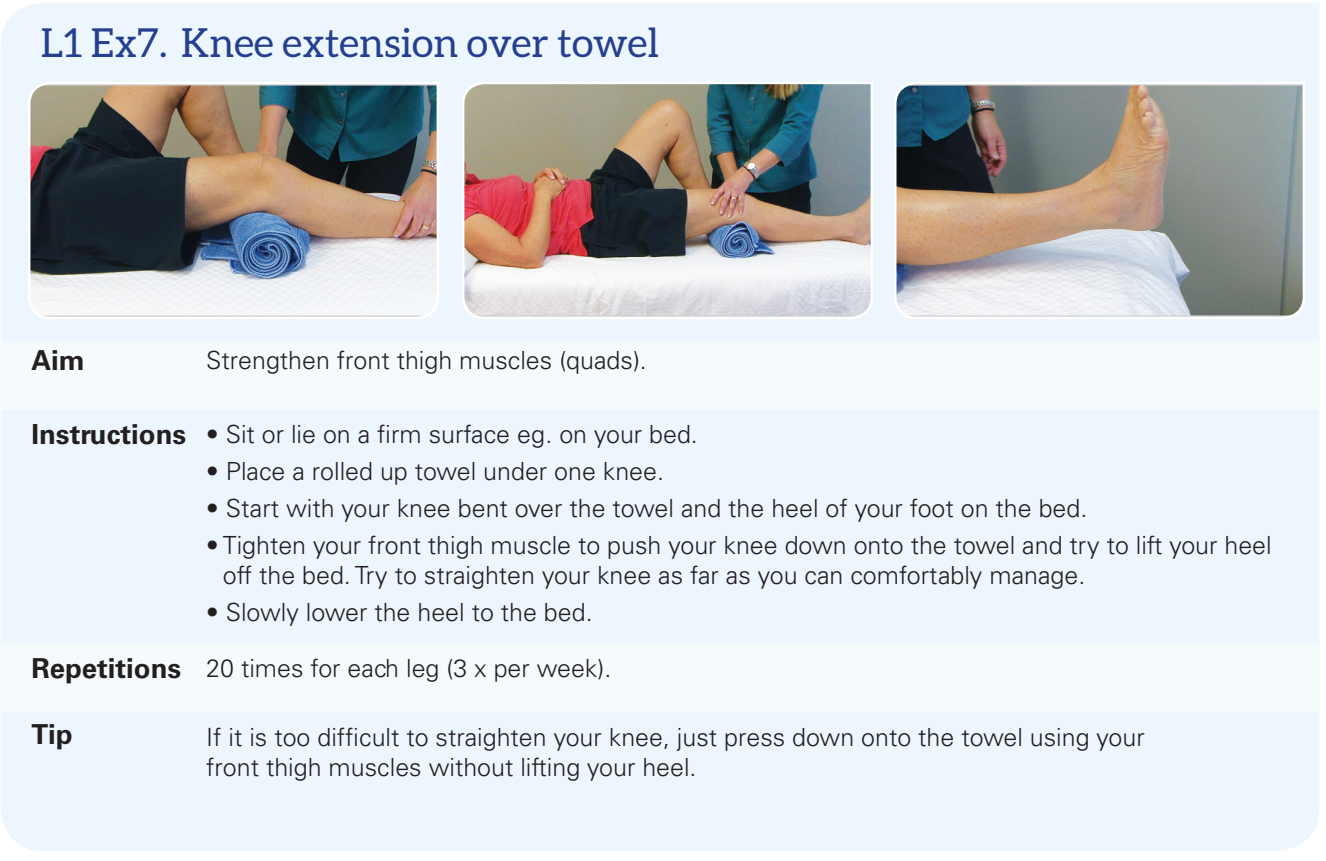
<style>
.page{position:relative;width:1326px;height:861px;background:#fff}
.page>*{position:absolute;margin:0;border:0;box-sizing:border-box;transform-origin:0 0}
.t1{font:40px "Aleo";color:#253f8e}
.t2{font:700 27.5px "Univers";color:#231f20}
.t3{font:300 25px/30px "Univers";color:#231f20}
</style>
<div class="page">
<div style="left:1px;top:3px;width:1318px;height:848px;background:#ecf6fc"></div>
<div style="left:1px;top:342px;width:1318px;height:68px;background:#f5fafd"></div>
<div style="left:1px;top:643px;width:1318px;height:68px;background:#f5fafd"></div>
<img style="left:27px;top:80px;width:413px;height:240px">
<img style="left:460px;top:80px;width:414px;height:240px">
<img style="left:892px;top:80px;width:414px;height:240px">
<h1 class="t1" style="left:41px;top:20px;width:620px">L1 Ex7. Knee extension over towel</h1>
<p class="t2" style="left:31px;top:344px;width:55px">Aim</p>
<p class="t3" style="left:206px;top:345px;width:442px">Strengthen front thigh muscles (quads).</p>
<p class="t2" style="left:31px;top:418px;width:156px">Instructions</p>
<p class="t3" style="left:206px;top:419px;width:493px">• Sit or lie on a firm surface eg. on your bed.</p>
<p class="t3" style="left:206px;top:456px;width:459px">• Place a rolled up towel under one knee.</p>
<p class="t3" style="left:206px;top:493px;width:882px">• Start with your knee bent over the towel and the heel of your foot on the bed.</p>
<p class="t3" style="left:223px;top:530px;width:1050px;text-indent:-16px">• Tighten your front thigh muscle to push your knee down onto the towel and try to lift your heel off the bed. Try to straighten your knee as far as you can comfortably manage.</p>
<p class="t3" style="left:206px;top:597px;width:388px">• Slowly lower the heel to the bed.</p>
<p class="t2" style="left:31px;top:652px;width:151px">Repetitions</p>
<p class="t3" style="left:206px;top:653px;width:406px">20 times for each leg (3 x per week).</p>
<p class="t2" style="left:31px;top:718px;width:43px">Tip</p>
<p class="t3" style="left:206px;top:722px;width:940px">If it is too difficult to straighten your knee, just press down onto the towel using your front thigh muscles without lifting your heel.</p>
</div>
